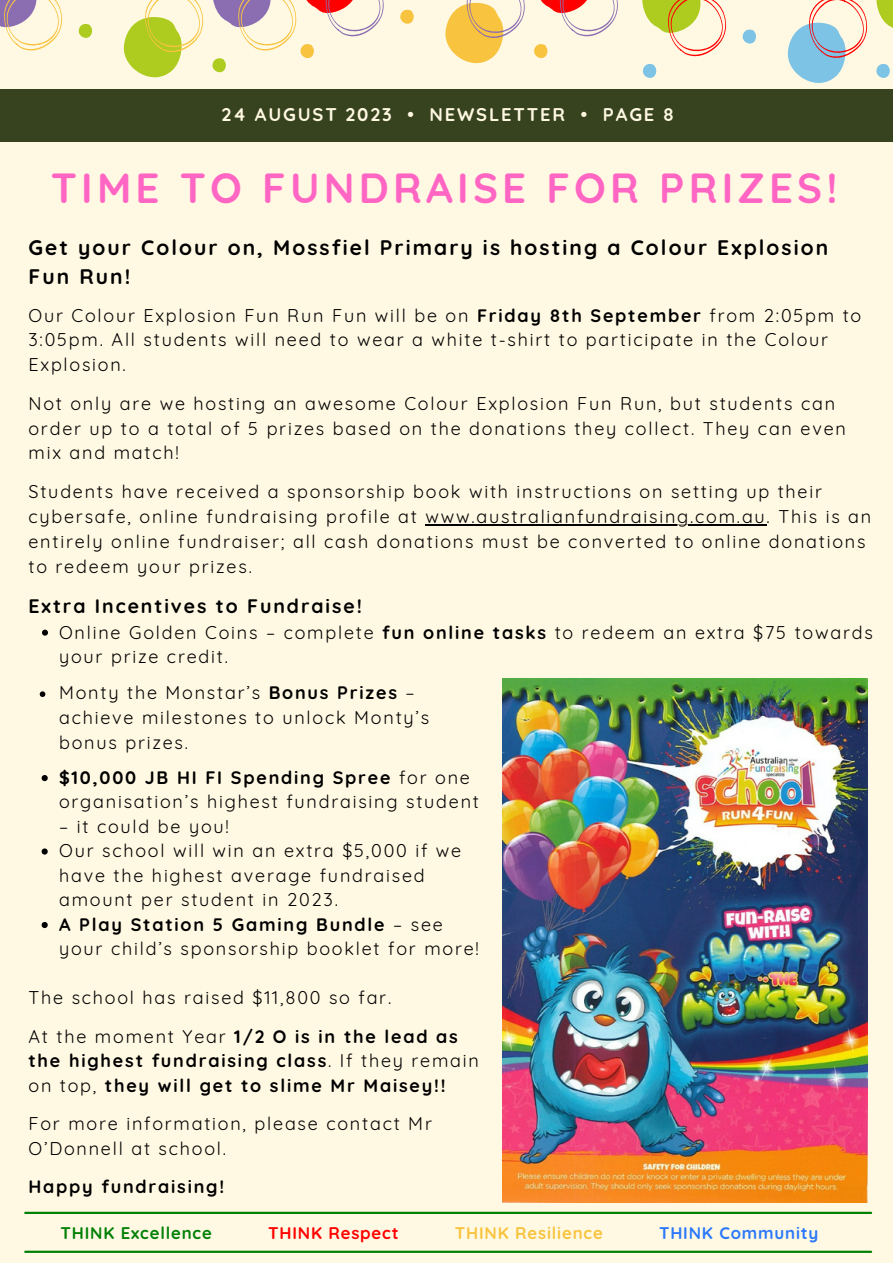
<style>
.page{position:relative;width:893px;height:1264px;background:#fff}
.page>*{position:absolute;margin:0;border:0;box-sizing:border-box;transform-origin:0 0}
.t1{font:700 42px "Quicksand";letter-spacing:.1em;color:#ff66c4}
.t2{font:700 21px/29.2px "Quicksand";letter-spacing:.1em;color:#000}
.t3{font:700 19.5px "Quicksand";letter-spacing:.1em;color:#000}
.t4{font:700 18.3px "Quicksand";letter-spacing:.1em;color:#fff9e3}
.t5{font:18px/24.8px "Quicksand";letter-spacing:.1em;color:#000}
.t6{font:700 18px/24.5px "Quicksand";letter-spacing:.1em;color:#000}
.t7{font:700 16.8px "Quicksand";letter-spacing:.05em;color:#018006}
.t8{font:700 16.8px "Quicksand";letter-spacing:.05em;color:#f8c33e}
.t9{font:700 16.8px "Quicksand";letter-spacing:.05em;color:#2b78fa}
.t10{font:700 16.8px "Quicksand";letter-spacing:.05em;color:#f00}
.s1{font-weight:700}
.s2{font-weight:400}
</style>
<div class="page">
<div style="left:0;top:0;width:892px;height:1262px;background:#fff9e3"></div>
<svg style="left:0;top:0;width:63px;height:51px"></svg>
<svg style="left:78px;top:24px;width:15px;height:14px"></svg>
<svg style="left:123px;top:0;width:261px;height:77px"></svg>
<svg style="left:400px;top:9px;width:14px;height:15px"></svg>
<svg style="left:534px;top:44px;width:14px;height:14px"></svg>
<svg style="left:445px;top:0;width:80px;height:63px"></svg>
<svg style="left:540px;top:0;width:78px;height:37px"></svg>
<svg style="left:642px;top:64px;width:15px;height:14px"></svg>
<svg style="left:642px;top:0;width:84px;height:57px"></svg>
<svg style="left:742px;top:29px;width:14px;height:15px"></svg>
<svg style="left:876px;top:64px;width:14px;height:14px"></svg>
<svg style="left:876px;top:0;width:16px;height:28px"></svg>
<svg style="left:787px;top:0;width:80px;height:83px"></svg>
<div style="left:0;top:89px;width:892px;height:53px;background:#37421e"></div>
<hr style="left:25px;top:1211px;width:846px;height:2px;background:#018006">
<hr style="left:25px;top:1250px;width:846px;height:2px;background:#018006">
<img style="left:502px;top:678px;width:365px;height:524px">
<svg style="left:42px;top:629px;width:6px;height:6px"></svg>
<hr style="left:425px;top:524px;width:341px;height:2px;background:#000">
<svg style="left:42px;top:775px;width:6px;height:6px"></svg>
<svg style="left:42px;top:848px;width:6px;height:6px"></svg>
<svg style="left:42px;top:922px;width:6px;height:6px"></svg>
<svg style="left:40px;top:691px;width:5px;height:6px"></svg>
<p class="t4" style="left:221px;top:103px;width:454px">24 AUGUST 2023 • NEWSLETTER • PAGE 8</p>
<p class="t1" style="left:51px;top:161px;width:788px">TIME TO FUNDRAISE FOR PRIZES!</p>
<p class="t2" style="left:28px;top:232px;width:801px">Get your Colour on, Mossfiel Primary is hosting a Colour Explosion<br>Fun Run!</p>
<p class="t5" style="left:28px;top:302px;width:834px">Our Colour Explosion Fun Run Fun will be on <span class="s1">Friday 8th September</span> from 2:05pm to<br>3:05pm. All students will need to wear a white t-shirt to participate in the Colour<br>Explosion.</p>
<p class="t5" style="left:28px;top:391px;width:818px">Not only are we hosting an awesome Colour Explosion Fun Run, but students can order up to a total of 5 prizes based on the donations they collect. They can even mix and match!</p>
<p class="t5" style="left:28px;top:479px;width:844px">Students have received a sponsorship book with instructions on setting up their cybersafe, online fundraising profile at www.australianfundraising.com.au. This is an entirely online fundraiser; all cash donations must be converted to online donations to redeem your prizes.</p>
<p class="t3" style="left:28px;top:593px;width:335px">Extra Incentives to Fundraise!</p>
<p class="t5" style="left:59px;top:619px;width:815px">Online Golden Coins – complete <span class="s1">fun online tasks</span> to redeem an extra $75 towards your prize credit.</p>
<p class="t5" style="left:59px;top:680px;width:372px">Monty the Monstar’s <span class="s1">Bonus Prizes</span> – achieve milestones to unlock Monty’s bonus prizes.</p>
<p class="t5" style="left:59px;top:764px;width:421px"><span class="s1">$10,000 JB HI FI Spending Spree</span> for one organisation’s highest fundraising student</p>
<p class="t5" style="left:59px;top:813px;width:171px">– it could be you!</p>
<p class="t5" style="left:59px;top:838px;width:403px">Our school will win an extra $5,000 if we have the highest average fundraised amount per student in 2023.</p>
<p class="t5" style="left:59px;top:911px;width:421px"><span class="s1">A Play Station 5 Gaming Bundle</span> – see your child’s sponsorship booklet for more!</p>
<p class="t5" style="left:28px;top:985px;width:364px">The school has raised $11,800 so far.</p>
<p class="t6" style="left:28px;top:1023px;width:452px"><span class="s2">At the moment Year</span> 1/2 O is in the lead as the highest fundraising class<span class="s2">. If they remain on top,</span> they will get to slime Mr Maisey!!</p>
<p class="t5" style="left:28px;top:1111px;width:405px">For more information, please contact Mr<br>O’Donnell at school.</p>
<p class="t6" style="left:28px;top:1174px;width:197px">Happy fundraising!</p>
<p class="t7" style="left:60px;top:1221px;width:153px">THINK Excellence</p>
<p class="t10" style="left:268px;top:1221px;width:132px">THINK Respect</p>
<p class="t8" style="left:455px;top:1221px;width:149px">THINK Resilience</p>
<p class="t9" style="left:659px;top:1221px;width:161px">THINK Community</p>
</div>
